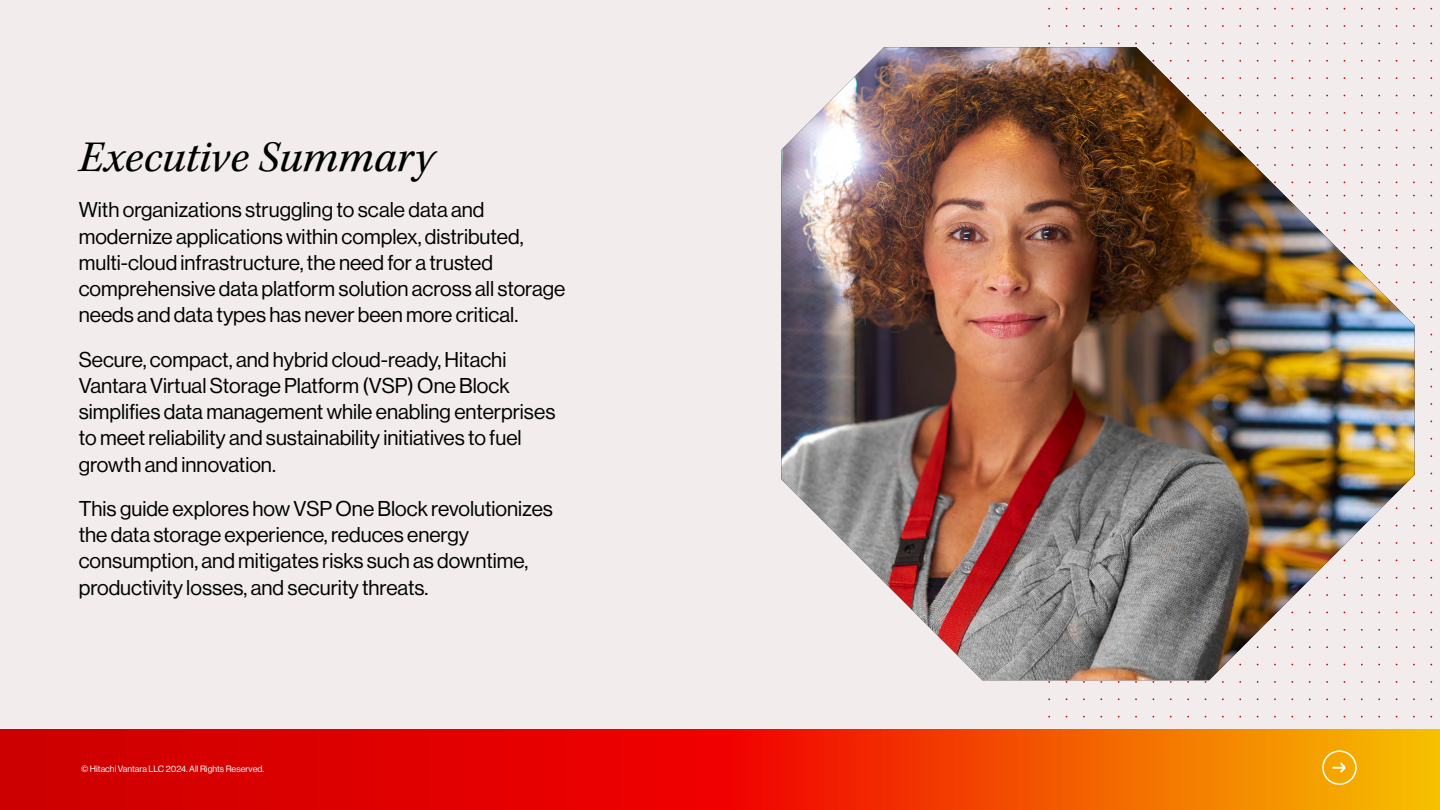
<style>
.page{position:relative;width:1440px;height:810px;background:#fff}
.page>*{position:absolute;margin:0;border:0;box-sizing:border-box;transform-origin:0 0}
.Callout_Headline_White{font:italic 45px "Kepler Std";color:#000101}
.Body{font:21px/26.2px "N Haas Grotesk DS Pro 55 Rg";color:#000101}
.Footnote{font:9px "N Haas Grotesk DS Pro 55 Rg";color:#fff}
</style>
<div class="page">
<div style="left:1px;top:0;width:1439px;height:729px;background:#f2ecec"></div>
<svg style="left:1048px;top:195px;width:385px;height:523px"></svg>
<svg style="left:1048px;top:7px;width:385px;height:176px"></svg>
<svg style="left:1px;top:729px;width:1439px;height:81px;background:#e82f00"></svg>
<img style="left:781px;top:47px;width:633px;height:633px">
<div style="left:1322px;top:750px;width:35px;height:35px;border:2px solid #fff;border-radius:50%"></div>
<svg style="left:1332px;top:761px;width:15px;height:13px"></svg>
<p class="Callout_Headline_White" style="left:79px;top:131px;width:357px">Executive Summary</p>
<p class="Body" style="left:79px;top:197px;width:488px">With organizations struggling to scale data and modernize applications within complex, distributed, multi-cloud infrastructure, the need for a trusted comprehensive data platform solution across all storage needs and data types has never been more critical.</p>
<p class="Body" style="left:79px;top:346px;width:478px">Secure, compact, and hybrid cloud-ready, Hitachi Vantara Virtual Storage Platform (VSP) One Block simplifies data management while enabling enterprises to meet reliability and sustainability initiatives to fuel growth and innovation.</p>
<p class="Body" style="left:79px;top:496px;width:476px">This guide explores how VSP One Block revolutionizes the data storage experience, reduces energy consumption, and mitigates risks such as downtime, productivity losses, and security threats.</p>
<p class="Footnote" style="left:81px;top:763px;width:184px">© Hitachi Vantara LLC 2024. All Rights Reserved.</p>
</div>
